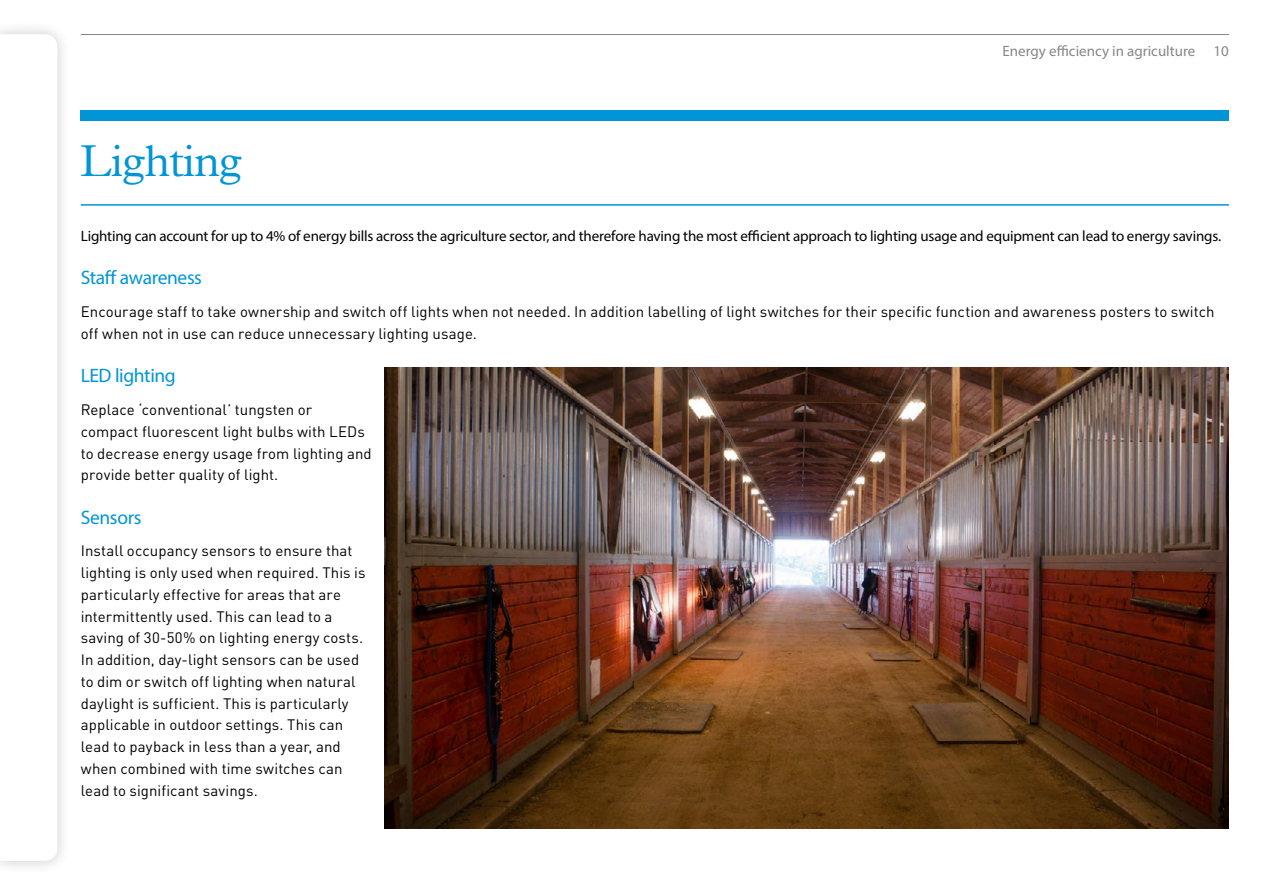
<style>
.page{position:relative;width:1263px;height:893px;background:#fff}
.page>*{position:absolute;margin:0;border:0;box-sizing:border-box;transform-origin:0 0}
.t1{font:300 45px "Plantin MT Std";letter-spacing:-.01em;color:#0095d6}
.t2{font:19.5px "Myriad Pro";letter-spacing:-.02em;color:#0095d6}
.t3{font:15px/21.8px "DINOT";letter-spacing:.005em;color:#000}
.t4{font:15px "Myriad Pro";letter-spacing:-.01em;color:#000}
.t5{font:15px "Myriad Pro";color:#878787}
</style>
<div class="page">
<hr style="left:81px;top:34px;width:1148px;height:1px;background:#878787">
<div style="left:81px;top:110px;width:1148px;height:11px;background:#0095d6"></div>
<hr style="left:81px;top:204px;width:1148px;height:2px;background:#0095d6">
<img style="left:385px;top:367px;width:843px;height:461px">
<div style="left:0;top:20px;width:72px;height:855px;background:#000;opacity:.2"></div>
<svg style="left:0;top:34px;width:57px;height:827px"></svg>
<h1 class="t1" style="left:81px;top:135px;width:163px">Lighting</h1>
<p class="t5" style="left:1002px;top:42px;width:228px">Energy efficiency in agriculture 10</p>
<p class="t4" style="left:81px;top:227px;width:1142px">Lighting can account for up to 4% of energy bills across the agriculture sector, and therefore having the most efficient approach to lighting usage and equipment can lead to energy savings.</p>
<h2 class="t2" style="left:81px;top:266px;width:123px">Staff awareness</h2>
<p class="t3" style="left:81px;top:301px;width:1135px">Encourage staff to take ownership and switch off lights when not needed. In addition labelling of light switches for their specific function and awareness posters to switch off when not in use can reduce unnecessary lighting usage.</p>
<h2 class="t2" style="left:81px;top:364px;width:97px">LED lighting</h2>
<p class="t3" style="left:81px;top:398px;width:292px">Replace ‘conventional’ tungsten or compact fluorescent light bulbs with LEDs to decrease energy usage from lighting and provide better quality of light.</p>
<h2 class="t2" style="left:81px;top:505px;width:62px">Sensors</h2>
<p class="t3" style="left:81px;top:540px;width:286px">Install occupancy sensors to ensure that lighting is only used when required. This is particularly effective for areas that are intermittently used. This can lead to a saving of 30-50% on lighting energy costs.<br>In addition, day-light sensors can be used to dim or switch off lighting when natural daylight is sufficient. This is particularly applicable in outdoor settings. This can lead to payback in less than a year, and when combined with time switches can lead to significant savings.</p>
</div>
